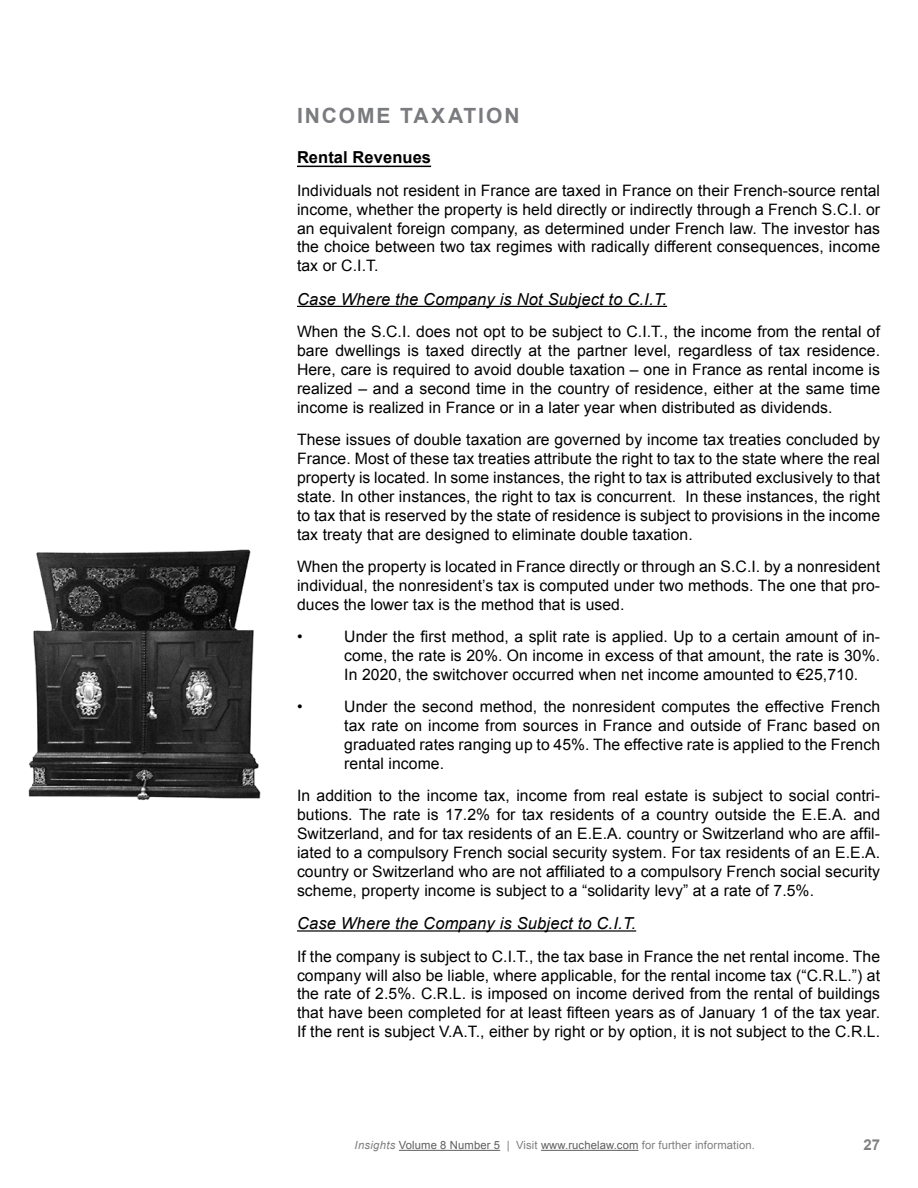
<style>
.page{position:relative;width:918px;height:1188px;background:#fff}
.page>*{position:absolute;margin:0;border:0;box-sizing:border-box;transform-origin:0 0}
.t1{font:700 21px "Arial";letter-spacing:.095em;color:#797b7e}
.t2{font:italic 16.5px "Arial";letter-spacing:.01em;color:#000}
.t3{font:700 16.5px "Arial";letter-spacing:.005em;color:#000}
.t4{font:15.75px/18.9px "Arial";letter-spacing:.005em;color:#000;text-align:justify}
.t5{font:700 15px "Arial";color:#7f7f7f}
.t6{font:11.25px "Arial";letter-spacing:.01em;color:#5f5f5f}
.s1{font-style:italic;color:#7f7f7f}
.s2{color:#7f7f7f}
</style>
<div class="page">
<hr style="left:399px;top:1150px;width:101px;height:1px;background:#5f5f5f">
<hr style="left:541px;top:1150px;width:98px;height:1px;background:#5f5f5f">
<hr style="left:297px;top:166px;width:134px;height:1px;background:#000">
<hr style="left:297px;top:306px;width:370px;height:1px;background:#000">
<hr style="left:297px;top:930px;width:339px;height:2px;background:#000">
<img style="left:28px;top:549px;width:233px;height:252px">
<h1 class="t1" style="left:297px;top:102px;width:224px">INCOME TAXATION</h1>
<p class="t3" style="left:297px;top:147px;width:136px">Rental Revenues</p>
<p class="t4" style="left:297px;top:181px;width:585px">Individuals not resident in France are taxed in France on their French-source rental income, whether the property is held directly or indirectly through a French S.C.I. or an equivalent foreign company, as determined under French law. The investor has the choice between two tax regimes with radically different consequences, income tax or C.I.T.</p>
<p class="t2" style="left:297px;top:288px;width:372px">Case Where the Company is Not Subject to C.I.T.</p>
<p class="t4" style="left:297px;top:322px;width:585px">When the S.C.I. does not opt to be subject to C.I.T., the income from the rental of bare dwellings is taxed directly at the partner level, regardless of tax residence.<br>Here, care is required to avoid double taxation – one in France as rental income is realized – and a second time in the country of residence, either at the same time income is realized in France or in a later year when distributed as dividends.</p>
<p class="t4" style="left:297px;top:430px;width:585px">These issues of double taxation are governed by income tax treaties concluded by France. Most of these tax treaties attribute the right to tax to the state where the real property is located. In some instances, the right to tax is attributed exclusively to that state. In other instances, the right to tax is concurrent. In these instances, the right to tax that is reserved by the state of residence is subject to provisions in the income tax treaty that are designed to eliminate double taxation.</p>
<p class="t4" style="left:297px;top:557px;width:585px">When the property is located in France directly or through an S.C.I. by a nonresident individual, the nonresident’s tax is computed under two methods. The one that pro&shy;duces the lower tax is the method that is used.</p>
<p class="t4" style="left:297px;top:627px;width:7px">•</p>
<p class="t4" style="left:344px;top:627px;width:537px">Under the first method, a split rate is applied. Up to a certain amount of in&shy;come, the rate is 20%. On income in excess of that amount, the rate is 30%.<br>In 2020, the switchover occurred when net income amounted to €25,710.</p>
<p class="t4" style="left:297px;top:698px;width:7px">•</p>
<p class="t4" style="left:344px;top:698px;width:537px">Under the second method, the nonresident computes the effective French tax rate on income from sources in France and outside of Franc based on graduated rates ranging up to 45%. The effective rate is applied to the French rental income.</p>
<p class="t4" style="left:297px;top:787px;width:585px">In addition to the income tax, income from real estate is subject to social contri&shy;butions. The rate is 17.2% for tax residents of a country outside the E.E.A. and Switzerland, and for tax residents of an E.E.A. country or Switzerland who are affil&shy;iated to a compulsory French social security system. For tax residents of an E.E.A. country or Switzerland who are not affiliated to a compulsory French social security scheme, property income is subject to a “solidarity levy” at a rate of 7.5%.</p>
<p class="t2" style="left:297px;top:913px;width:341px">Case Where the Company is Subject to C.I.T.</p>
<p class="t4" style="left:297px;top:947px;width:585px">If the company is subject to C.I.T., the tax base in France the net rental income. The company will also be liable, where applicable, for the rental income tax (“C.R.L.”) at the rate of 2.5%. C.R.L. is imposed on income derived from the rental of buildings that have been completed for at least fifteen years as of January 1 of the tax year.<br>If the rent is subject V.A.T., either by right or by option, it is not subject to the C.R.L.</p>
<p class="t6" style="left:355px;top:1138px;width:402px"><span class="s1">Insights</span> Volume 8 Number 5 <span class="s2">| Visit</span> www.ruchelaw.com <span class="s2">for further information.</span></p>
<p class="t5" style="left:863px;top:1135px;width:18px">27</p>
</div>
